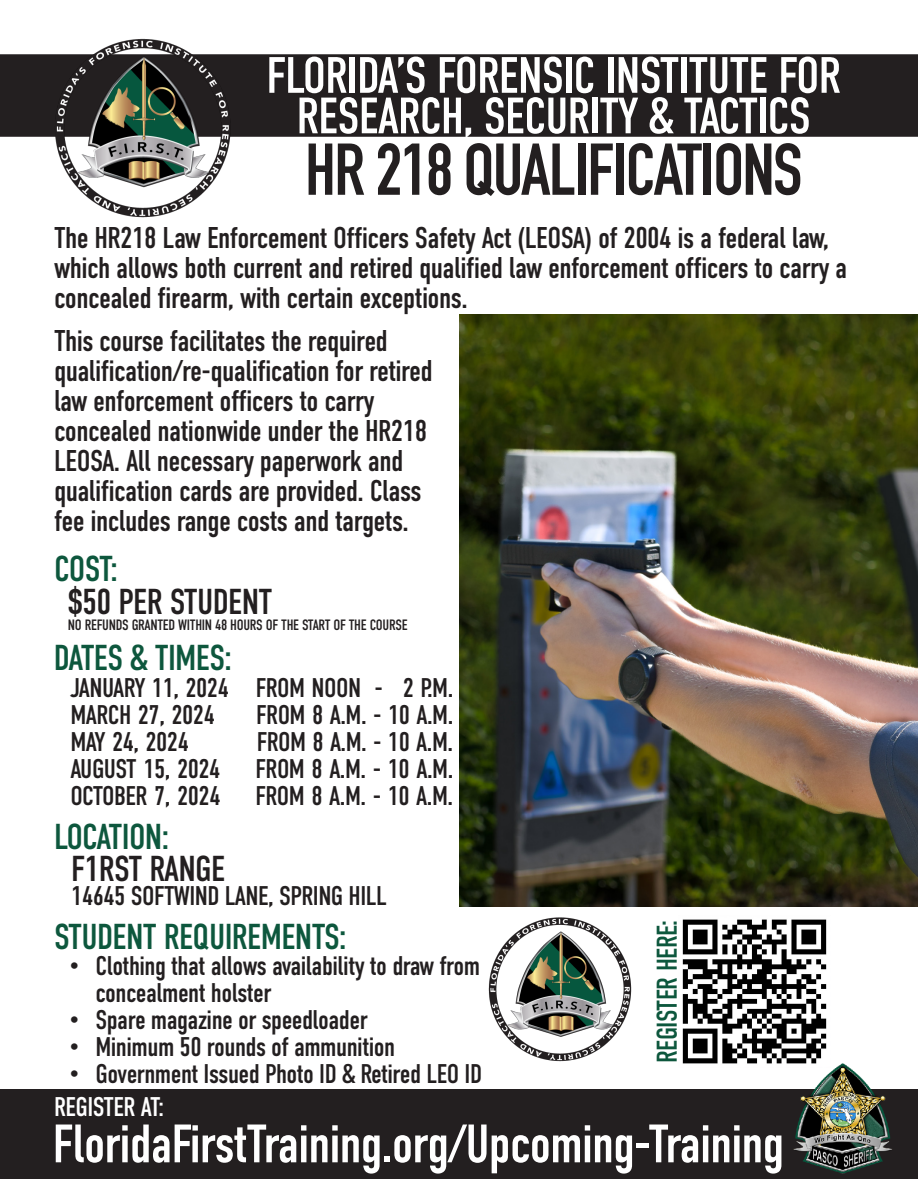
<style>
.page{position:relative;width:918px;height:1188px;background:#fff}
.page>*{position:absolute;margin:0;border:0;box-sizing:border-box;transform-origin:0 0}
.t1{font:700 72px "DIN Condensed";letter-spacing:-.02em;color:#231f20}
.t2{font:54px "DIN Condensed";letter-spacing:-.02em;color:#fff}
.t3{font:51px "DIN Condensed";letter-spacing:-.02em;color:#fff}
.t4{font:36px "DIN Condensed";letter-spacing:-.02em;color:#0d573d}
.t5{font:36px "DIN Condensed";letter-spacing:-.02em;color:#231f20}
.t6{font:30px/30px "DIN Condensed";letter-spacing:-.02em;color:#231f20}
.t7{font:28.5px "DIN Condensed";letter-spacing:-.02em;color:#0d573d}
.t8{font:27px/27px "DIN Condensed";letter-spacing:-.02em;color:#231f20}
.t9{font:27px "DIN Condensed";letter-spacing:-.02em;color:#fff}
.t10{font:15px "DIN Condensed";letter-spacing:-.02em;color:#231f20}
</style>
<div class="page">
<div style="left:0;top:54px;width:918px;height:83px;background:#231f20"></div>
<img style="left:45px;top:38px;width:198px;height:180px">
<div style="left:0;top:1089px;width:918px;height:90px;background:#231f20"></div>
<img style="left:793px;top:1063px;width:100px;height:111px">
<img style="left:488px;top:917px;width:144px;height:145px">
<img style="left:682px;top:919px;width:149px;height:148px">
<img style="left:459px;top:314px;width:459px;height:592px">
<p class="t3" style="left:266px;top:47px;width:576px">FLORIDA’S FORENSIC INSTITUTE FOR</p>
<p class="t3" style="left:296px;top:87px;width:516px">RESEARCH, SECURITY &amp; TACTICS</p>
<p class="t1" style="left:305px;top:121px;width:499px">HR 218 QUALIFICATIONS</p>
<p class="t6" style="left:54px;top:223px;width:795px">The HR218 Law Enforcement Officers Safety Act (LEOSA) of 2004 is a federal law, which allows both current and retired qualified law enforcement officers to carry a concealed firearm, with certain exceptions.</p>
<p class="t6" style="left:54px;top:326px;width:380px">This course facilitates the required qualification/re-qualification for retired law enforcement officers to carry concealed nationwide under the HR218<br>LEOSA. All necessary paperwork and qualification cards are provided. Class fee includes range costs and targets.</p>
<p class="t4" style="left:54px;top:548px;width:65px">COST:</p>
<p class="t5" style="left:68px;top:581px;width:206px">$50 PER STUDENT</p>
<p class="t10" style="left:68px;top:616px;width:341px">NO REFUNDS GRANTED WITHIN 48 HOURS OF THE START OF THE COURSE</p>
<p class="t4" style="left:54px;top:638px;width:179px">DATES &amp; TIMES:</p>
<p class="t8" style="left:70px;top:674px;width:385px">JANUARY 11, 2024 FROM NOON - 2 P.M.</p>
<p class="t8" style="left:70px;top:701px;width:146px">MARCH 27, 2024</p>
<p class="t8" style="left:256px;top:701px;width:199px">FROM 8 A.M. - 10 A.M.</p>
<p class="t8" style="left:70px;top:728px;width:120px">MAY 24, 2024</p>
<p class="t8" style="left:257px;top:728px;width:198px">FROM 8 A.M. - 10 A.M.</p>
<p class="t8" style="left:70px;top:755px;width:152px">AUGUST 15, 2024</p>
<p class="t8" style="left:256px;top:755px;width:199px">FROM 8 A.M. - 10 A.M.</p>
<p class="t8" style="left:70px;top:782px;width:152px">OCTOBER 7, 2024</p>
<p class="t8" style="left:256px;top:782px;width:199px">FROM 8 A.M. - 10 A.M.</p>
<p class="t4" style="left:54px;top:817px;width:117px">LOCATION:</p>
<p class="t5" style="left:71px;top:849px;width:156px">F1RST RANGE</p>
<p class="t8" style="left:71px;top:883px;width:317px">14645 SOFTWIND LANE, SPRING HILL</p>
<p class="t4" style="left:54px;top:917px;width:294px">STUDENT REQUIREMENTS:</p>
<p class="t8" style="left:95px;top:953px;width:386px;text-indent:-27px">• Clothing that allows availability to draw from concealment holster</p>
<p class="t8" style="left:68px;top:1007px;width:301px">• Spare magazine or speedloader</p>
<p class="t8" style="left:68px;top:1034px;width:328px">• Minimum 50 rounds of ammunition</p>
<p class="t8" style="left:68px;top:1061px;width:415px">• Government Issued Photo ID &amp; Retired LEO ID</p>
<p class="t7" style="left:651px;top:1063px;width:145px;rotate:-90deg">REGISTER HERE:</p>
<p class="t9" style="left:54px;top:1091px;width:112px">REGISTER AT:</p>
<p class="t2" style="left:52px;top:1114px;width:733px">FloridaFirstTraining.org/Upcoming-Training</p>
</div>
